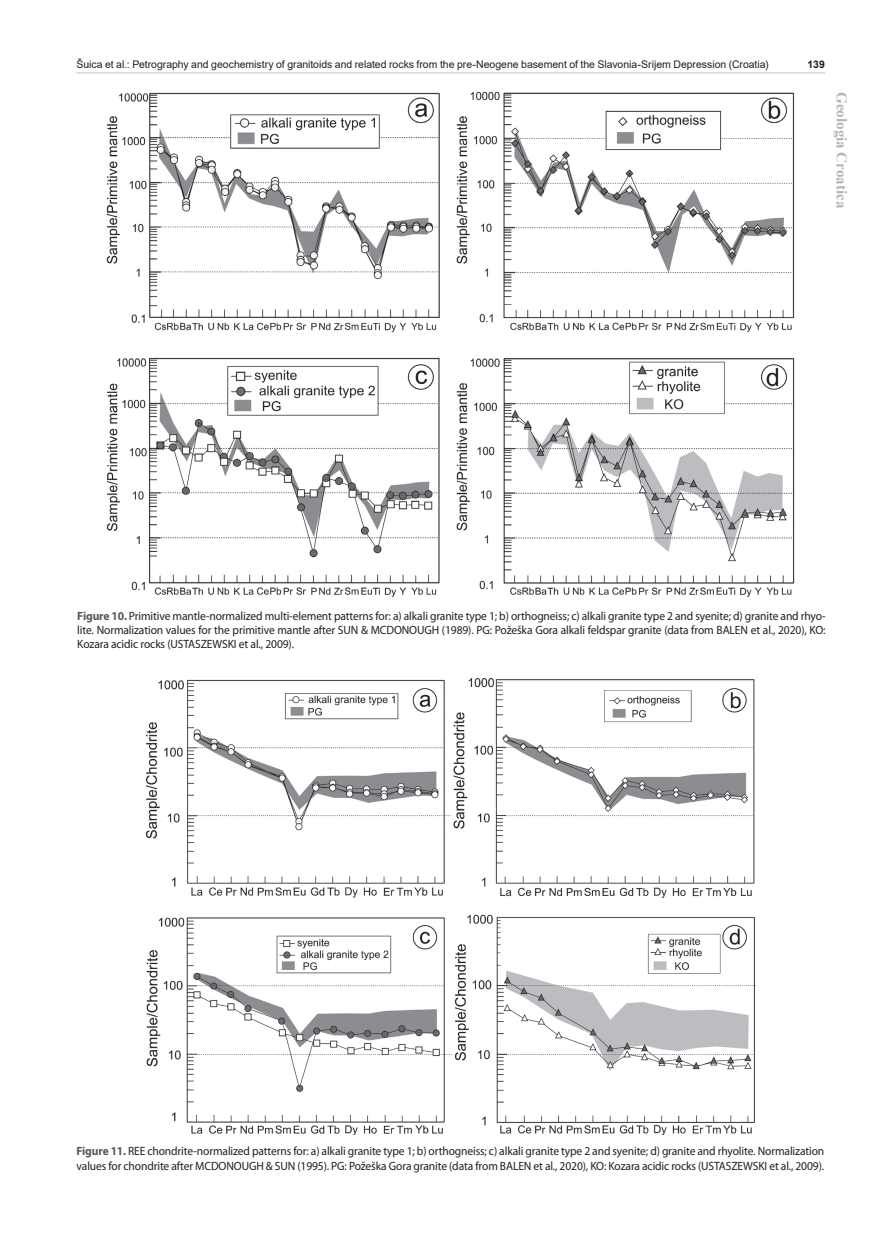
<style>
.page{position:relative;width:893px;height:1234px;background:#fff}
.page>*{position:absolute;margin:0;border:0;box-sizing:border-box;transform-origin:0 0}
.t1{font:700 15px "Times New Roman";color:#b2b3b7}
.t2{font:12px/14.1px "Myriad Pro";letter-spacing:-.01em;color:#231f20;text-align:justify;scale:.96 1}
.t3{font:10.5px "Arial";letter-spacing:-.005em;color:#231f20}
.t4{font:700 10.5px "Arial";color:#231f20}
.s1{font-weight:700;color:#57585a}
</style>
<div class="page">
<hr style="left:77px;top:72px;width:748px;height:1px;background:#c7c8ca">
<img style="left:106px;top:91px;width:689px;height:507px">
<img style="left:146px;top:678px;width:609px;height:455px">
<p class="t3" style="left:77px;top:57px;width:693px">Šuica et al.: Petrography and geochemistry of granitoids and related rocks from the pre-Neogene basement of the Slavonia-Srijem Depression (Croatia)</p>
<p class="t4" style="left:807px;top:57px;width:19px">139</p>
<p class="t1" style="left:853px;top:92px;width:118px;rotate:90deg">Geologia Croatica</p>
<p class="t2" style="left:77px;top:609px;width:781px"><span class="s1">Figure 10.</span> Primitive mantle-normalized multi-element patterns for: a) alkali granite type 1; b) orthogneiss; c) alkali granite type 2 and syenite; d) granite and rhyo&shy;lite. Normalization values for the primitive mantle after SUN &amp; MCDONOUGH (1989). PG: Požeška Gora alkali feldspar granite (data from BALEN et al., 2020), KO:<br>Kozara acidic rocks (USTASZEWSKI et al., 2009).</p>
<p class="t2" style="left:77px;top:1144px;width:780px"><span class="s1">Figure 11.</span> REE chondrite-normalized patterns for: a) alkali granite type 1; b) orthogneiss; c) alkali granite type 2 and syenite; d) granite and rhyolite. Normalization values for chondrite after MCDONOUGH &amp; SUN (1995). PG: Požeška Gora granite (data from BALEN et al., 2020), KO: Kozara acidic rocks (USTASZEWSKI et al., 2009).</p>
</div>
